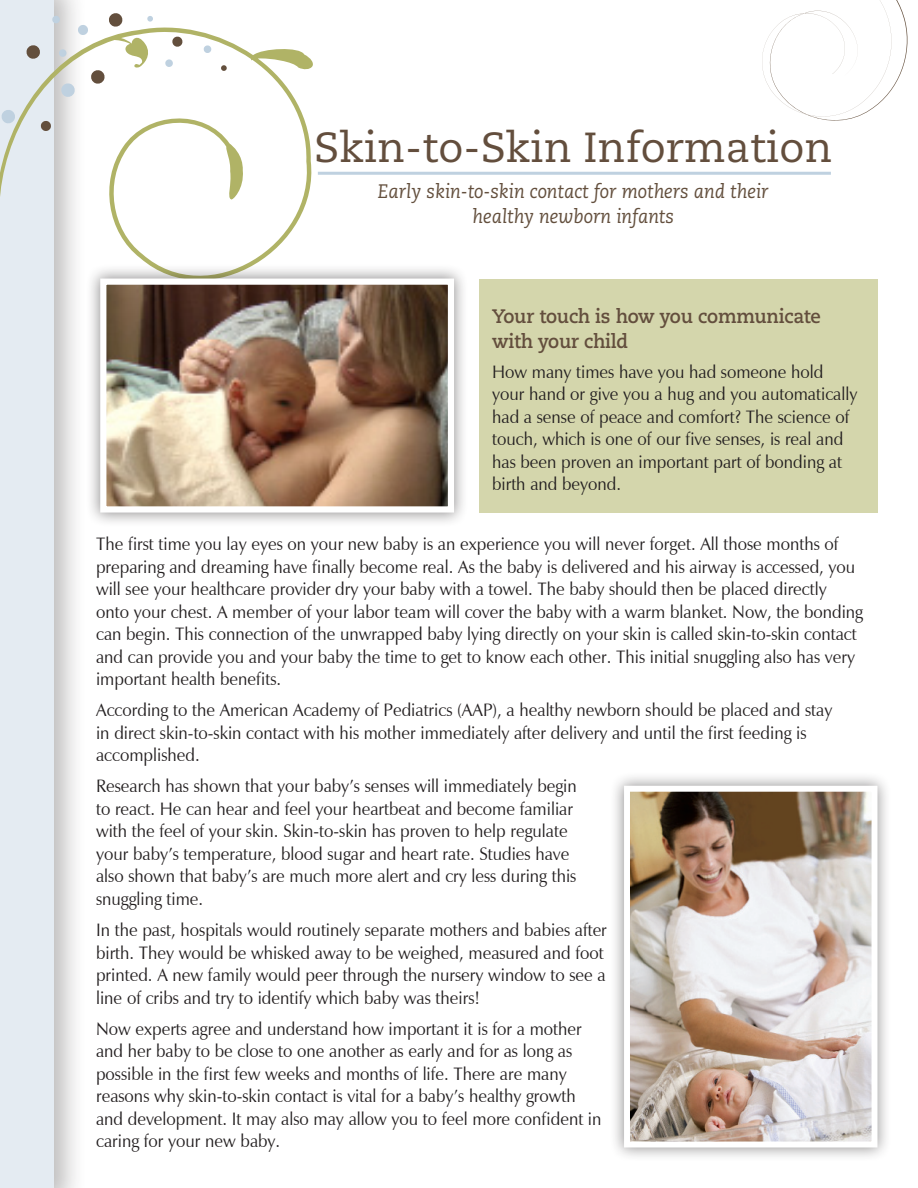
<style>
.page{position:relative;width:918px;height:1188px;background:#fff}
.page>*{position:absolute;margin:0;border:0;box-sizing:border-box;transform-origin:0 0}
.t1{font:42px "Caecilia";color:#634e3d}
.t2{font:italic 19.5px/25.5px "Caecilia";color:#634f3d;text-align:center;scale:.95 1}
.t3{font:700 19.5px/25.5px "Caecilia";letter-spacing:-.01em;color:#634e3d;scale:.95 1}
.t4{font:18px/22.5px "Zapf Humanist 601 BT";color:#231f20;scale:.95 1}
</style>
<div class="page">
<div style="left:0;top:0;width:87px;height:1188px;background:#231f20;opacity:.3"></div>
<div style="left:0;top:0;width:54px;height:1188px;background:#e4ebf2"></div>
<svg style="left:0;top:0;width:321px;height:318px"></svg>
<svg style="left:26px;top:44px;width:15px;height:16px"></svg>
<svg style="left:60px;top:83px;width:16px;height:15px"></svg>
<svg style="left:90px;top:69px;width:15px;height:16px"></svg>
<svg style="left:1px;top:109px;width:15px;height:15px"></svg>
<svg style="left:108px;top:12px;width:15px;height:16px"></svg>
<svg style="left:77px;top:24px;width:12px;height:12px"></svg>
<svg style="left:40px;top:120px;width:12px;height:12px"></svg>
<svg style="left:172px;top:36px;width:11px;height:11px"></svg>
<svg style="left:52px;top:15px;width:8px;height:9px"></svg>
<svg style="left:165px;top:59px;width:8px;height:8px"></svg>
<svg style="left:58px;top:49px;width:9px;height:8px"></svg>
<svg style="left:203px;top:45px;width:9px;height:9px"></svg>
<svg style="left:147px;top:16px;width:6px;height:6px"></svg>
<svg style="left:221px;top:65px;width:6px;height:6px"></svg>
<svg style="left:762px;top:0;width:146px;height:121px"></svg>
<div style="left:479px;top:279px;width:399px;height:234px;background:#d4d6ac"></div>
<div style="left:86px;top:264px;width:383px;height:263px;background:#231f20;opacity:.5"></div>
<img style="left:107px;top:286px;width:340px;height:220px">
<div style="left:100px;top:279px;width:354px;height:234px;border:6px solid #fff"></div>
<div style="left:609px;top:771px;width:283px;height:391px;background:#231f20;opacity:.5"></div>
<img style="left:631px;top:793px;width:239px;height:348px">
<div style="left:624px;top:786px;width:253px;height:362px;border:6px solid #fff"></div>
<hr style="left:318px;top:172px;width:513px;height:3px;background:#bfd1e0">
<h1 class="t1" style="left:314px;top:123px;width:520px">Skin-to-Skin Information</h1>
<p class="t2" style="left:378px;top:179px;width:413px">Early skin-to-skin contact for mothers and their healthy newborn infants</p>
<p class="t3" style="left:492px;top:304px;width:347px">Your touch is how you communicate with your child</p>
<p class="t4" style="left:492px;top:360px;width:386px">How many times have you had someone hold your hand or give you a hug and you automatically had a sense of peace and comfort? The science of touch, which is one of our five senses, is real and has been proven an important part of bonding at birth and beyond.</p>
<p class="t4" style="left:96px;top:533px;width:809px">The first time you lay eyes on your new baby is an experience you will never forget. All those months of preparing and dreaming have finally become real. As the baby is delivered and his airway is accessed, you will see your healthcare provider dry your baby with a towel. The baby should then be placed directly onto your chest. A member of your labor team will cover the baby with a warm blanket. Now, the bonding can begin. This connection of the unwrapped baby lying directly on your skin is called skin-to-skin contact and can provide you and your baby the time to get to know each other. This initial snuggling also has very important health benefits.</p>
<p class="t4" style="left:96px;top:699px;width:777px">According to the American Academy of Pediatrics (AAP), a healthy newborn should be placed and stay in direct skin-to-skin contact with his mother immediately after delivery and until the first feeding is accomplished.</p>
<p class="t4" style="left:96px;top:775px;width:508px">Research has shown that your baby’s senses will immediately begin to react. He can hear and feel your heartbeat and become familiar with the feel of your skin. Skin-to-skin has proven to help regulate your baby’s temperature, blood sugar and heart rate. Studies have also shown that baby’s are much more alert and cry less during this snuggling time.</p>
<p class="t4" style="left:96px;top:919px;width:539px">In the past, hospitals would routinely separate mothers and babies after birth. They would be whisked away to be weighed, measured and foot printed. A new family would peer through the nursery window to see a line of cribs and try to identify which baby was theirs!</p>
<p class="t4" style="left:96px;top:1017px;width:534px">Now experts agree and understand how important it is for a mother and her baby to be close to one another as early and for as long as possible in the first few weeks and months of life. There are many reasons why skin-to-skin contact is vital for a baby’s healthy growth and development. It may also may allow you to feel more confident in caring for your new baby.</p>
</div>
